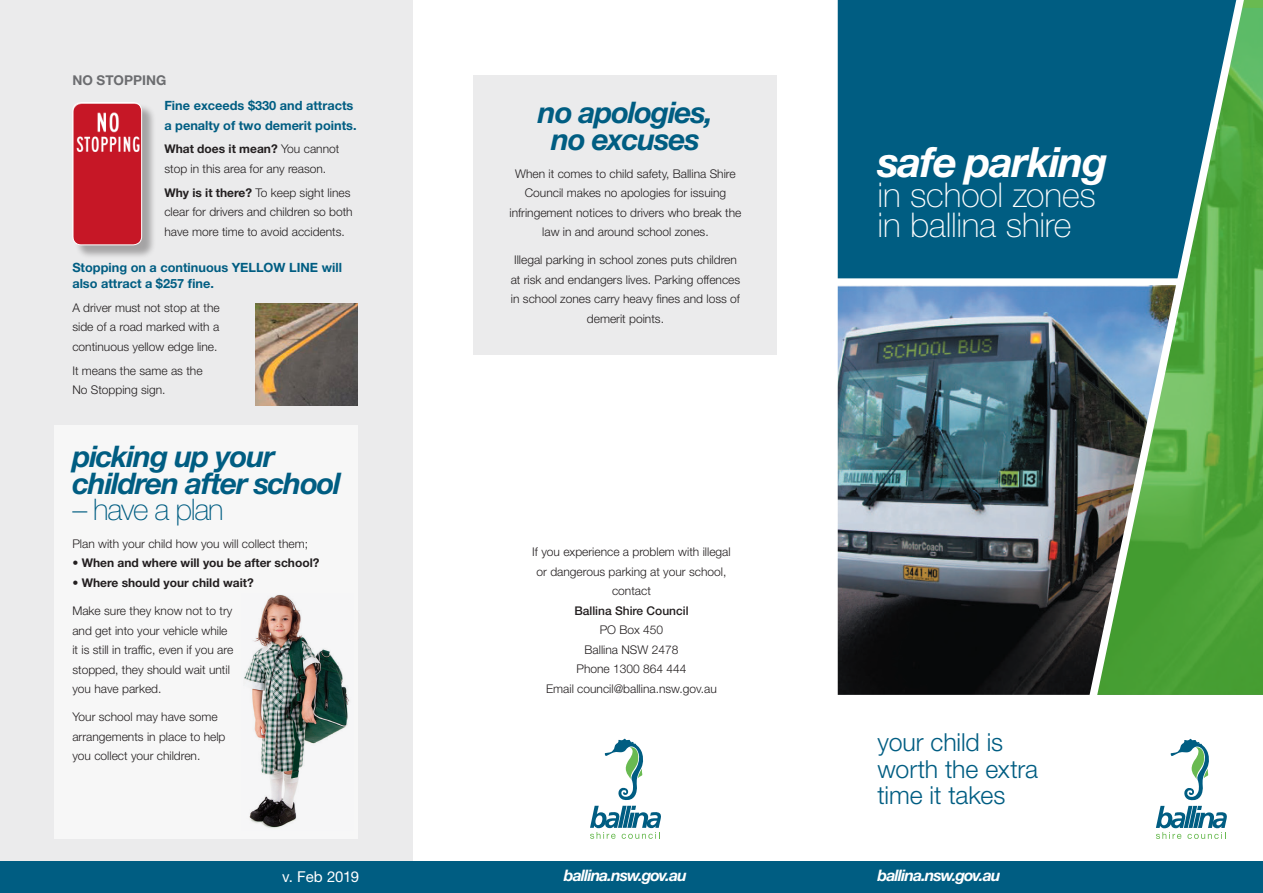
<style>
.page{position:relative;width:1263px;height:893px;background:#fff}
.page>*{position:absolute;margin:0;border:0;box-sizing:border-box;transform-origin:0 0}
.t1{font:italic 700 41.85px "Helvetica Neue LT Std";letter-spacing:-.04em;color:#fff}
.t2{font:100 34.05px/30.3px "Helvetica Neue LT Std";letter-spacing:-.01em;color:#fff}
.t3{font:italic 700 29.85px/26.4px "Helvetica Neue LT Std";letter-spacing:-.04em;color:#005d82;text-align:center}
.t4{font:100 29.85px "Helvetica Neue LT Std";letter-spacing:-.04em;color:#005d82}
.t5{font:300 24.9px/26.4px "Helvetica Neue LT Std";letter-spacing:-.005em;color:#005d82}
.t6{font:italic 700 15.9px "Helvetica Neue LT Std";letter-spacing:-.06em;color:#fff}
.t7{font:15px "Helvetica Neue LT Std";letter-spacing:-.01em;color:#fff}
.t8{font:700 13.5px "Helvetica Neue LT Std";color:#6c6d70}
.t9{font:700 12.75px/19.5px "Helvetica Neue LT Std";color:#005d82}
.t10{font:300 12px/19.5px "Helvetica Neue LT Std";color:#231f20}
.t11{font:700 12px "Helvetica Neue LT Std";color:#231f20}
.t12{font:500 12px "Helvetica Neue LT Std";color:#231f20}
.s1{font-weight:700}
</style>
<div class="page">
<div style="left:0;top:0;width:412px;height:893px;background:#ebebec"></div>
<div style="left:54px;top:425px;width:303px;height:414px;background:#f7f7f7"></div>
<div style="left:474px;top:75px;width:303px;height:280px;background:#ebebec"></div>
<img style="left:838px;top:285px;width:230px;height:410px">
<svg style="left:1156px;top:782px;width:71px;height:57px"></svg>
<svg style="left:590px;top:739px;width:71px;height:100px"></svg>
<div style="left:0;top:862px;width:1263px;height:31px;background:#005d82"></div>
<div style="left:838px;top:0;width:230px;height:278px;background:#005d82"></div>
<img style="left:1252px;top:8px;width:11px;height:687px">
<svg style="left:1068px;top:0;width:184px;height:782px;background:#559275"></svg>
<img style="left:244px;top:595px;width:105px;height:233px">
<div style="left:74px;top:104px;width:82px;height:155px;background:#231f20;opacity:.35"></div>
<img style="left:74px;top:104px;width:68px;height:141px">
<div style="left:72px;top:102px;width:70px;height:143px;border:1px solid #fff;border-radius:9px"></div>
<img style="left:255px;top:304px;width:102px;height:102px">
<p class="t8" style="left:72px;top:72px;width:96px">NO STOPPING</p>
<p class="t9" style="left:164px;top:96px;width:194px">Fine exceeds $330 and attracts a penalty of two demerit points.</p>
<p class="t10" style="left:164px;top:139px;width:176px"><span class="s1">What does it mean?</span> You cannot stop in this area for any reason.</p>
<p class="t10" style="left:164px;top:182px;width:190px"><span class="s1">Why is it there?</span> To keep sight lines clear for drivers and children so both have more time to avoid accidents.</p>
<p class="t9" style="left:72px;top:259px;width:271px;line-height:16.5px">Stopping on a continuous YELLOW LINE will also attract a $257 fine.</p>
<p class="t10" style="left:72px;top:298px;width:149px;text-align:justify">A driver must not stop at the side of a road marked with a continuous yellow edge line.</p>
<p class="t10" style="left:72px;top:360px;width:132px">It means the same as the<br>No Stopping sign.</p>
<p class="t3" style="left:72px;top:443px;width:270px;text-align:left">picking up your children after school</p>
<p class="t4" style="left:72px;top:492px;width:153px">– have a plan</p>
<p class="t10" style="left:72px;top:534px;width:237px">Plan with your child how you will collect them;</p>
<p class="t11" style="left:72px;top:556px;width:249px">• When and where will you be after school?</p>
<p class="t11" style="left:72px;top:575px;width:183px">• Where should your child wait?</p>
<p class="t10" style="left:72px;top:601px;width:162px">Make sure they know not to try and get into your vehicle while it is still in traffic, even if you are stopped, they should wait until you have parked.</p>
<p class="t10" style="left:72px;top:707px;width:155px">Your school may have some arrangements in place to help you collect your children.</p>
<p class="t7" style="left:282px;top:868px;width:78px">v. Feb 2019</p>
<p class="t3" style="left:538px;top:99px;width:176px">no apologies, no excuses</p>
<p class="t10" style="left:509px;top:164px;width:234px;text-align:center">When it comes to child safety, Ballina Shire Council makes no apologies for issuing infringement notices to drivers who break the law in and around school zones.</p>
<p class="t10" style="left:511px;top:250px;width:231px;text-align:center">Illegal parking in school zones puts children at risk and endangers lives. Parking offences in school zones carry heavy fines and loss of demerit points.</p>
<p class="t10" style="left:532px;top:542px;width:200px;text-align:center">If you experience a problem with illegal or dangerous parking at your school, contact</p>
<p class="t12" style="left:574px;top:603px;width:116px">Ballina Shire Council</p>
<p class="t10" style="left:600px;top:620px;width:65px">PO Box 450</p>
<p class="t10" style="left:585px;top:640px;width:95px">Ballina NSW 2478</p>
<p class="t10" style="left:576px;top:659px;width:112px">Phone 1300 864 444</p>
<p class="t10" style="left:546px;top:679px;width:172px">Email council@ballina.nsw.gov.au</p>
<p class="t1" style="left:878px;top:136px;width:231px">safe parking</p>
<p class="t2" style="left:878px;top:180px;width:220px">in school zones in ballina shire</p>
<p class="t5" style="left:878px;top:729px;width:162px">your child is worth the extra time it takes</p>
<p class="t6" style="left:564px;top:865px;width:124px">ballina.nsw.gov.au</p>
<p class="t6" style="left:878px;top:865px;width:124px">ballina.nsw.gov.au</p>
</div>
